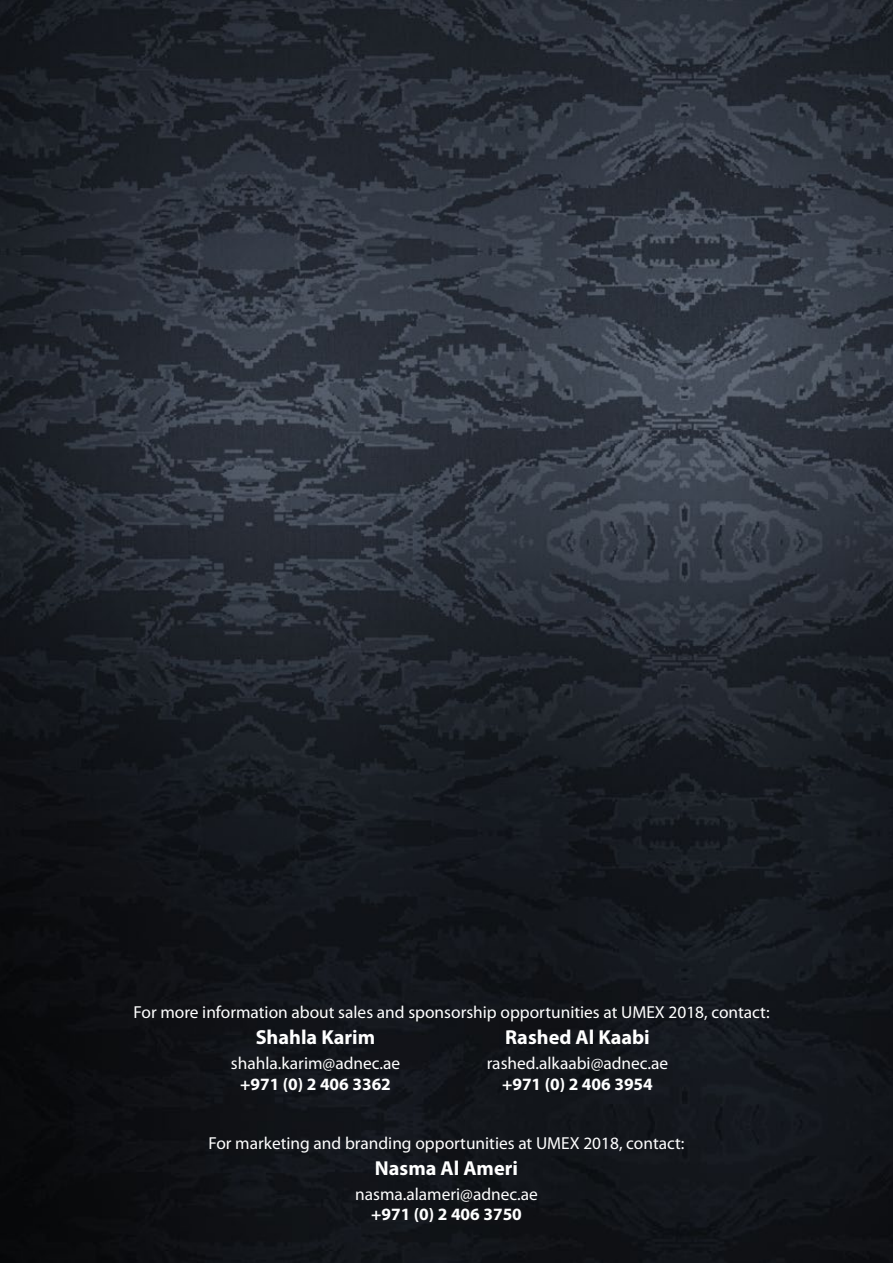
<style>
.page{position:relative;width:893px;height:1263px;background:#fff}
.page>*{position:absolute;margin:0;border:0;box-sizing:border-box;transform-origin:0 0}
.t1{font:700 20.25px "Myriad Pro";color:#fff}
.t2{font:17.4px "Myriad Pro";color:#fff}
.t3{font:700 17.4px "Myriad Pro";color:#fff}
</style>
<div class="page">
<img style="left:0;top:0;width:893px;height:1263px">
<p class="t2" style="left:134px;top:1003px;width:637px">For more information about sales and sponsorship opportunities at UMEX 2018, contact:</p>
<p class="t1" style="left:256px;top:1026px;width:121px">Shahla Karim</p>
<p class="t2" style="left:231px;top:1054px;width:171px">shahla.karim@adnec.ae</p>
<p class="t3" style="left:240px;top:1074px;width:152px">+971 (0) 2 406 3362</p>
<p class="t1" style="left:505px;top:1026px;width:146px">Rashed Al Kaabi</p>
<p class="t2" style="left:487px;top:1054px;width:183px">rashed.alkaabi@adnec.ae</p>
<p class="t3" style="left:502px;top:1074px;width:152px">+971 (0) 2 406 3954</p>
<p class="t2" style="left:208px;top:1133px;width:477px">For marketing and branding opportunities at UMEX 2018, contact:</p>
<p class="t1" style="left:375px;top:1156px;width:144px">Nasma Al Ameri</p>
<p class="t2" style="left:355px;top:1184px;width:184px">nasma.alameri@adnec.ae</p>
<p class="t3" style="left:371px;top:1205px;width:152px">+971 (0) 2 406 3750</p>
</div>
